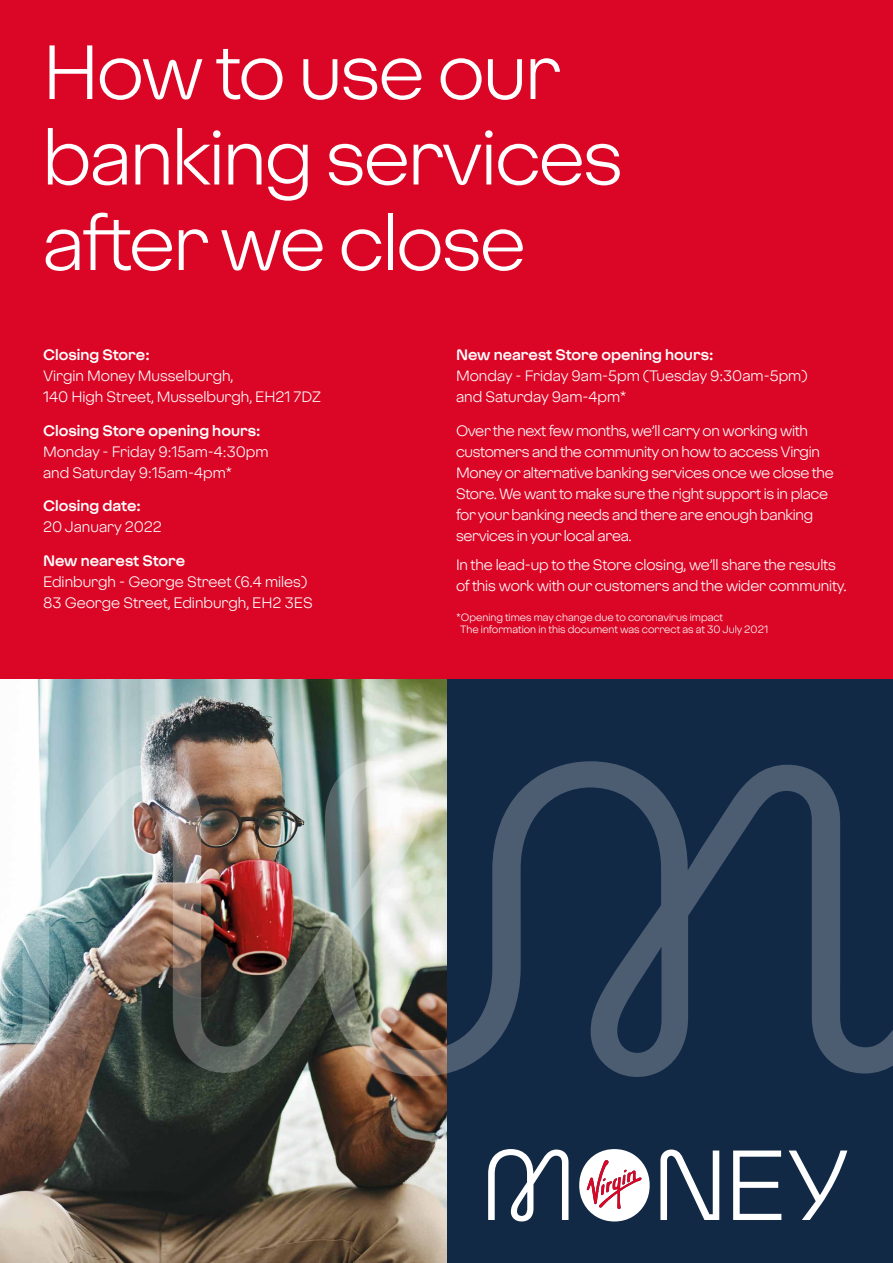
<style>
.page{position:relative;width:893px;height:1263px;background:#fff}
.page>*{position:absolute;margin:0;border:0;box-sizing:border-box;transform-origin:0 0}
.t1{font:76.5px/85.5px "Virgin Money Sans";letter-spacing:-.02em;color:#fff}
.t2{font:15px/21px "Virgin Money Sans";letter-spacing:-.015em;color:#fff}
.t3{font:10.5px "Virgin Money Sans";color:#fff}
.s1{font-weight:700}
</style>
<div class="page">
<img style="left:0;top:678px;width:447px;height:585px">
<div style="left:447px;top:678px;width:446px;height:585px;background:#122945"></div>
<div style="left:0;top:0;width:893px;height:678px;background:#db0626"></div>
<svg style="left:789px;top:1150px;width:58px;height:70px"></svg>
<svg style="left:488px;top:1149px;width:80px;height:72px"></svg>
<svg style="left:660px;top:1149px;width:59px;height:71px"></svg>
<svg style="left:733px;top:1150px;width:48px;height:70px"></svg>
<svg style="left:579px;top:1149px;width:71px;height:72px"></svg>
<img style="left:0;top:761px;width:893px;height:316px">
<p class="t1" style="left:43px;top:27px;width:582px">How to use our banking services after we close</p>
<p class="t2" style="left:43px;top:344px;width:279px"><span class="s1">Closing Store:<br></span>Virgin Money Musselburgh,<br>140 High Street, Musselburgh, EH21 7DZ</p>
<p class="t2" style="left:43px;top:419px;width:227px"><span class="s1">Closing Store opening hours:<br></span>Monday - Friday 9:15am-4:30pm and Saturday 9:15am-4pm*</p>
<p class="t2" style="left:43px;top:495px;width:120px"><span class="s1">Closing date:<br></span>20 January 2022</p>
<p class="t2" style="left:43px;top:550px;width:271px"><span class="s1">New nearest Store<br></span>Edinburgh - George Street (6.4 miles)<br>83 George Street, Edinburgh, EH2 3ES</p>
<p class="t2" style="left:456px;top:344px;width:353px"><span class="s1">New nearest Store opening hours:<br></span>Monday - Friday 9am-5pm (Tuesday 9:30am-5pm) and Saturday 9am-4pm*</p>
<p class="t2" style="left:456px;top:419px;width:379px">Over the next few months, we’ll carry on working with customers and the community on how to access Virgin Money or alternative banking services once we close the Store. We want to make sure the right support is in place for your banking needs and there are enough banking services in your local area.</p>
<p class="t2" style="left:456px;top:554px;width:392px">In the lead-up to the Store closing, we’ll share the results of this work with our customers and the wider community.</p>
<p class="t3" style="left:456px;top:610px;width:268px">*Opening times may change due to coronavirus impact</p>
<p class="t3" style="left:460px;top:623px;width:310px">The information in this document was correct as at 30 July 2021</p>
</div>
